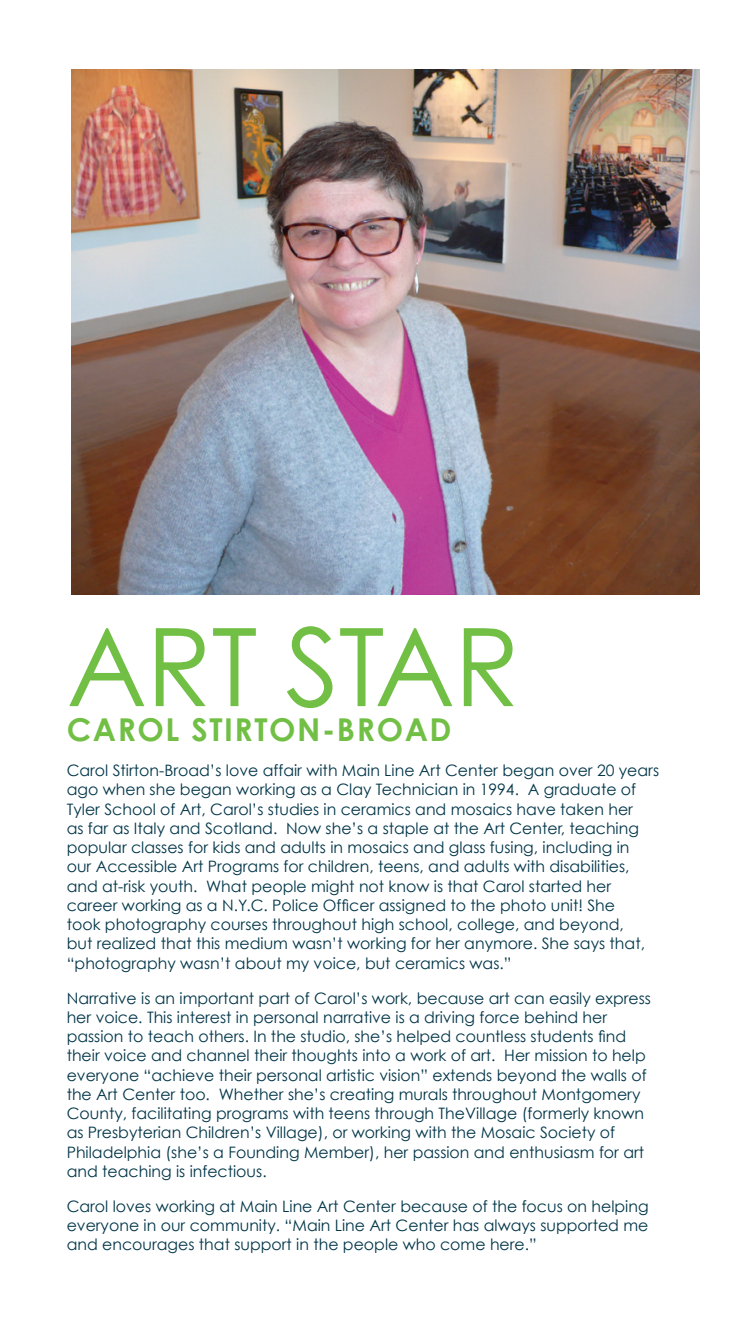
<style>
.page{position:relative;width:756px;height:1323px;background:#fff}
.page>*{position:absolute;margin:0;border:0;box-sizing:border-box;transform-origin:0 0}
.t1{font:108.5px "Century Gothic";letter-spacing:-.01em;color:#71bf44}
.t2{font:700 31.5px "Century Gothic";letter-spacing:.05em;color:#71bf44}
.t3{font:15.75px/19.2px "Century Gothic";color:#003548}
</style>
<div class="page">
<img style="left:71px;top:69px;width:629px;height:525px">
<p class="t1" style="left:67px;top:601px;width:455px">ART STAR</p>
<p class="t2" style="left:67px;top:710px;width:386px">CAROL STIRTON-BROAD</p>
<p class="t3" style="left:67px;top:761px;width:594px">Carol Stirton-Broad’s love affair with Main Line Art Center began over 20 years ago when she began working as a Clay Technician in 1994. A graduate of Tyler School of Art, Carol’s studies in ceramics and mosaics have taken her<br>as far as Italy and Scotland. Now she’s a staple at the Art Center, teaching popular classes for kids and adults in mosaics and glass fusing, including in<br>our Accessible Art Programs for children, teens, and adults with disabilities, and at-risk youth. What people might not know is that Carol started her career working as a N.Y.C. Police Officer assigned to the photo unit! She<br>took photography courses throughout high school, college, and beyond,<br>but realized that this medium wasn’t working for her anymore. She says that, “photography wasn’t about my voice, but ceramics was.”</p>
<p class="t3" style="left:67px;top:988px;width:586px">Narrative is an important part of Carol’s work, because art can easily express her voice. This interest in personal narrative is a driving force behind her passion to teach others. In the studio, she’s helped countless students find their voice and channel their thoughts into a work of art. Her mission to help everyone “achieve their personal artistic vision” extends beyond the walls of the Art Center too. Whether she’s creating murals throughout Montgomery County, facilitating programs with teens through TheVillage (formerly known as Presbyterian Children’s Village), or working with the Mosaic Society of Philadelphia (she’s a Founding Member), her passion and enthusiasm for art and teaching is infectious.</p>
<p class="t3" style="left:67px;top:1196px;width:583px;text-align:justify">Carol loves working at Main Line Art Center because of the focus on helping everyone in our community. “Main Line Art Center has always supported me and encourages that support in the people who come here.”</p>
</div>
